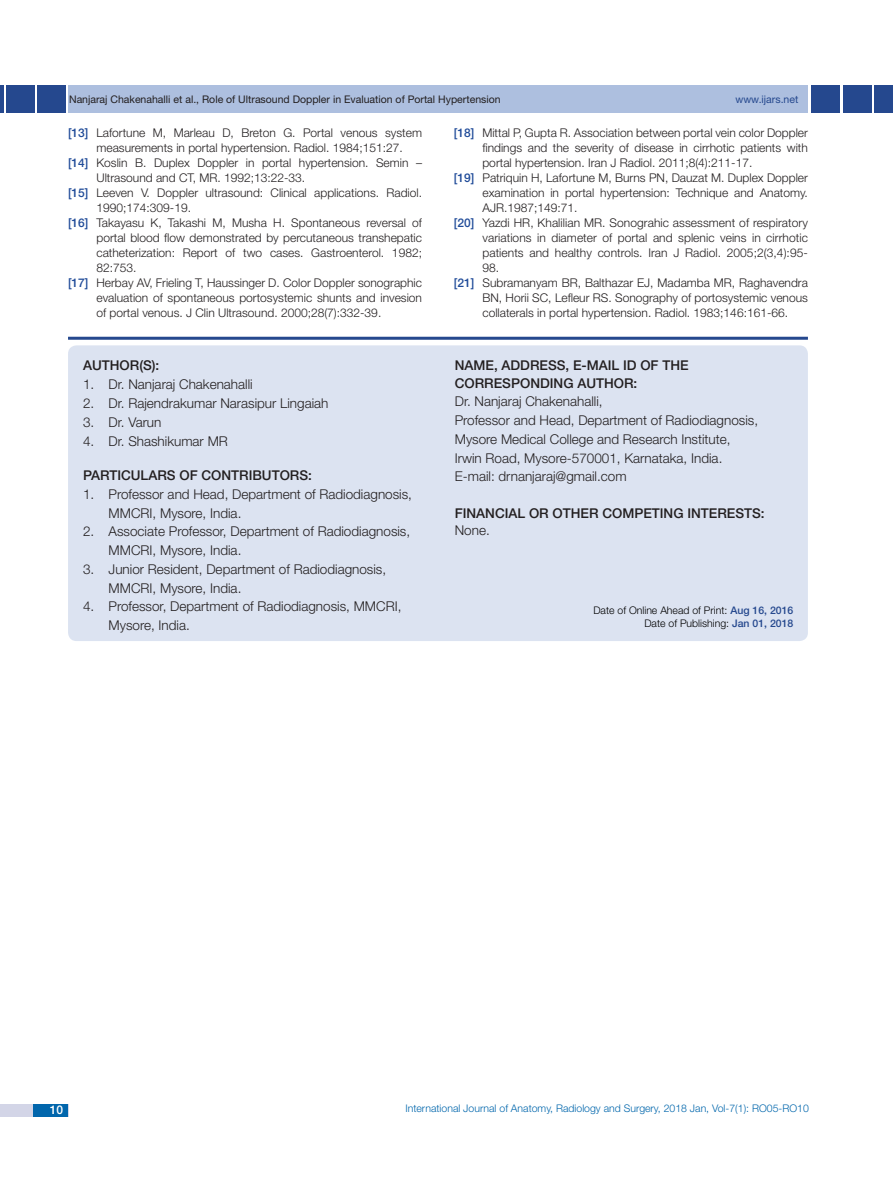
<style>
.page{position:relative;width:893px;height:1191px;background:#fff}
.page>*{position:absolute;margin:0;border:0;box-sizing:border-box;transform-origin:0 0}
.t1{font:300 13.5px/18.8px "Helvetica Neue";color:#231f20}
.t2{font:500 13.5px/17.2px "Helvetica Neue";color:#231f20}
.t3{font:300 12px "Helvetica Neue";color:#231f20}
.t4{font:500 12px "Helvetica Neue";color:#fff}
.t5{font:10.5px "Helvetica Neue";color:#231f20}
.t6{font:300 10.5px "Helvetica Neue";color:#0166ac}
.t7{font:300 10.5px "Helvetica Neue";color:#000}
.t8{font:10.5px "Helvetica Neue";color:#25488e}
.s1{font-weight:500;color:#214c99}
.s2{font-weight:500;color:#25488e}
</style>
<div class="page">
<hr style="left:0;top:85px;width:4px;height:28px;background:#25488e">
<div style="left:6px;top:85px;width:29px;height:28px;background:#25488e"></div>
<div style="left:68px;top:85px;width:740px;height:28px;background:#adbfdf"></div>
<div style="left:875px;top:85px;width:18px;height:28px;background:#25488e"></div>
<div style="left:843px;top:85px;width:29px;height:28px;background:#25488e"></div>
<div style="left:811px;top:85px;width:29px;height:28px;background:#25488e"></div>
<div style="left:0;top:1103px;width:68px;height:13px;background:#d3d5e7"></div>
<div style="left:33px;top:1103px;width:35px;height:13px;background:#0166ac"></div>
<div style="left:37px;top:85px;width:29px;height:28px;background:#25488e"></div>
<hr style="left:68px;top:337px;width:740px;height:3px;background:#25488e">
<div style="left:68px;top:345px;width:740px;height:296px;background:#dce3f1;border-radius:9px"></div>
<p class="t5" style="left:69px;top:93px;width:433px">Nanjaraj Chakenahalli et al., Role of Ultrasound Doppler in Evaluation of Portal Hypertension</p>
<p class="t8" style="left:735px;top:93px;width:64px">www.ijars.net</p>
<p class="t3" style="left:68px;top:125px;width:356px"><span class="s1">[13]</span> Lafortune M, Marleau D, Breton G. Portal venous system</p>
<p class="t3" style="left:97px;top:140px;width:308px">measurements in portal hypertension. Radiol. 1984;151:27.</p>
<p class="t3" style="left:68px;top:155px;width:356px"><span class="s1">[14]</span> Koslin B. Duplex Doppler in portal hypertension. Semin –</p>
<p class="t3" style="left:97px;top:170px;width:210px">Ultrasound and CT, MR. 1992;13:22-33.</p>
<p class="t3" style="left:68px;top:185px;width:355px"><span class="s1">[15]</span> Leeven V. Doppler ultrasound: Clinical applications. Radiol.</p>
<p class="t3" style="left:97px;top:200px;width:96px">1990;174:309-19.</p>
<p class="t3" style="left:68px;top:215px;width:355px"><span class="s1">[16]</span> Takayasu K, Takashi M, Musha H. Spontaneous reversal of</p>
<p class="t3" style="left:97px;top:230px;width:327px">portal blood flow demonstrated by percutaneous transhepatic</p>
<p class="t3" style="left:97px;top:245px;width:327px">catheterization: Report of two cases. Gastroenterol. 1982;</p>
<p class="t3" style="left:97px;top:260px;width:42px">82:753.</p>
<p class="t3" style="left:68px;top:275px;width:356px"><span class="s1">[17]</span> Herbay AV, Frieling T, Haussinger D. Color Doppler sonographic</p>
<p class="t3" style="left:97px;top:290px;width:327px">evaluation of spontaneous portosystemic shunts and invesion</p>
<p class="t3" style="left:97px;top:305px;width:286px">of portal venous. J Clin Ultrasound. 2000;28(7):332-39.</p>
<p class="t2" style="left:83px;top:357px;width:78px">AUTHOR(S):</p>
<p class="t1" style="left:83px;top:375px;width:171px">1. Dr. Nanjaraj Chakenahalli</p>
<p class="t1" style="left:83px;top:393px;width:247px">2. Dr. Rajendrakumar Narasipur Lingaiah</p>
<p class="t1" style="left:83px;top:412px;width:80px">3. Dr. Varun</p>
<p class="t1" style="left:83px;top:431px;width:146px">4. Dr. Shashikumar MR</p>
<p class="t2" style="left:83px;top:466px;width:230px">PARTICULARS OF CONTRIBUTORS:</p>
<p class="t1" style="left:109px;top:484px;width:305px;text-indent:-25px">1. Professor and Head, Department of Radiodiagnosis,<br>MMCRI, Mysore, India.</p>
<p class="t1" style="left:109px;top:522px;width:303px;text-indent:-25px">2. Associate Professor, Department of Radiodiagnosis,<br>MMCRI, Mysore, India.</p>
<p class="t1" style="left:109px;top:559px;width:279px;text-indent:-25px">3. Junior Resident, Department of Radiodiagnosis,<br>MMCRI, Mysore, India.</p>
<p class="t1" style="left:109px;top:597px;width:294px;text-indent:-25px">4. Professor, Department of Radiodiagnosis, MMCRI,<br>Mysore, India.</p>
<p class="t3" style="left:454px;top:125px;width:355px"><span class="s1">[18]</span> Mittal P, Gupta R. Association between portal vein color Doppler</p>
<p class="t3" style="left:482px;top:140px;width:327px">findings and the severity of disease in cirrhotic patients with</p>
<p class="t3" style="left:482px;top:155px;width:271px">portal hypertension. Iran J Radiol. 2011;8(4):211-17.</p>
<p class="t3" style="left:454px;top:170px;width:355px"><span class="s1">[19]</span> Patriquin H, Lafortune M, Burns PN, Dauzat M. Duplex Doppler</p>
<p class="t3" style="left:482px;top:185px;width:327px">examination in portal hypertension: Technique and Anatomy.</p>
<p class="t3" style="left:482px;top:200px;width:96px">AJR.1987;149:71.</p>
<p class="t3" style="left:454px;top:215px;width:355px"><span class="s1">[20]</span> Yazdi HR, Khalilian MR. Sonograhic assessment of respiratory</p>
<p class="t3" style="left:482px;top:230px;width:327px">variations in diameter of portal and splenic veins in cirrhotic</p>
<p class="t3" style="left:482px;top:245px;width:327px">patients and healthy controls. Iran J Radiol. 2005;2(3,4):95-</p>
<p class="t3" style="left:482px;top:260px;width:18px">98.</p>
<p class="t3" style="left:454px;top:275px;width:355px"><span class="s1">[21]</span> Subramanyam BR, Balthazar EJ, Madamba MR, Raghavendra</p>
<p class="t3" style="left:482px;top:290px;width:327px">BN, Horii SC, Lefleur RS. Sonography of portosystemic venous</p>
<p class="t3" style="left:482px;top:305px;width:307px">collaterals in portal hypertension. Radiol. 1983;146:161-66.</p>
<p class="t2" style="left:455px;top:357px;width:235px">NAME, ADDRESS, E-MAIL ID OF THE<br>CORRESPONDING AUTHOR:</p>
<p class="t1" style="left:455px;top:392px;width:149px">Dr. Nanjaraj Chakenahalli,</p>
<p class="t1" style="left:455px;top:411px;width:305px">Professor and Head, Department of Radiodiagnosis,</p>
<p class="t1" style="left:455px;top:429px;width:277px">Mysore Medical College and Research Institute,</p>
<p class="t1" style="left:455px;top:448px;width:269px">Irwin Road, Mysore-570001, Karnataka, India.</p>
<p class="t1" style="left:455px;top:467px;width:173px">E-mail: drnanjaraj@gmail.com</p>
<p class="t2" style="left:455px;top:504px;width:17px">FINANCIAL</p>
<p class="t2" style="left:529px;top:504px;width:237px">OR OTHER COMPETING INTERESTS:</p>
<p class="t1" style="left:455px;top:520px;width:37px">None.</p>
<p class="t7" style="left:593px;top:603px;width:201px">Date of Online Ahead of Print: <span class="s2">AUG 16, 2016</span></p>
<p class="t7" style="left:644px;top:617px;width:150px">Date of Publishing: <span class="s2">JAN 01, 2018</span></p>
<p class="t4" style="left:50px;top:1102px;width:15px">10</p>
<p class="t6" style="left:405px;top:1101px;width:405px">International Journal of Anatomy, Radiology and Surgery, 2018 Jan, Vol-7(1): RO05-RO10</p>
</div>
